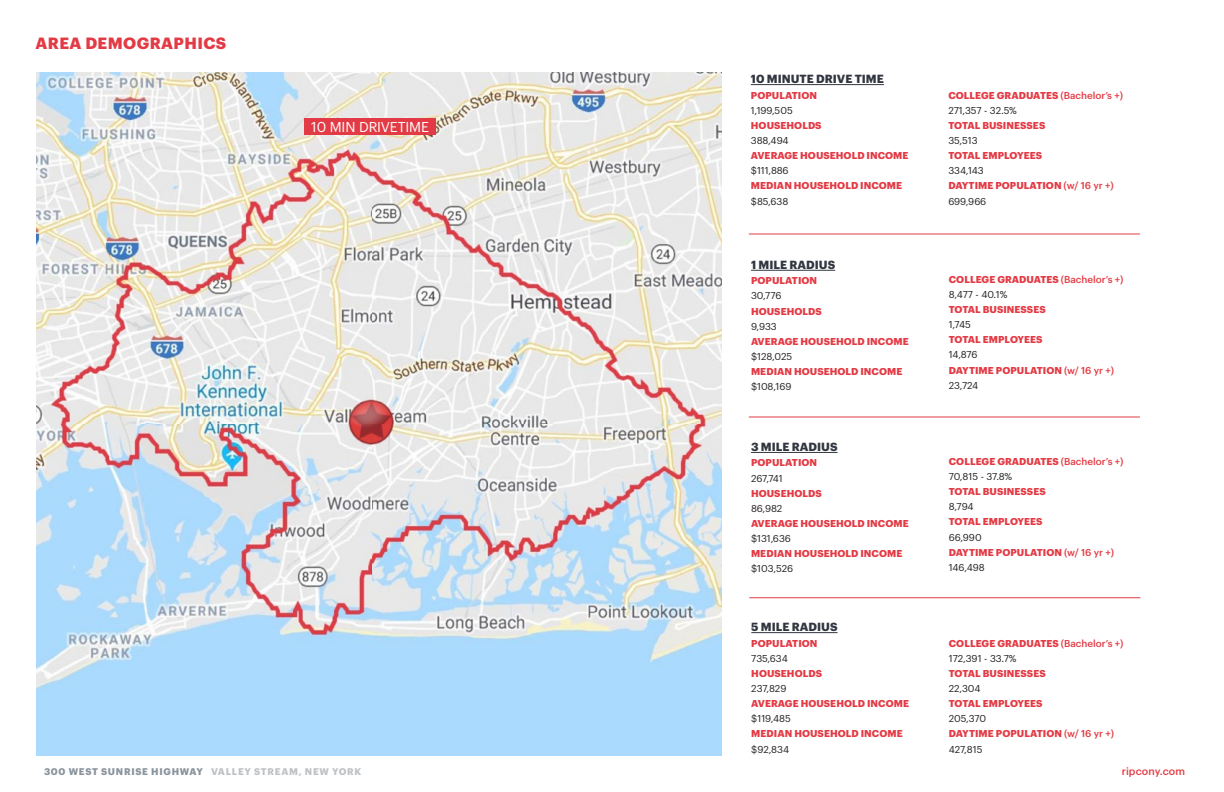
<style>
.page{position:relative;width:1224px;height:792px;background:#fff}
.page>*{position:absolute;margin:0;border:0;box-sizing:border-box;transform-origin:0 0}
.t1{font:700 16px "Graphik";letter-spacing:.025em;color:#e33b45}
.t2{font:14px "Graphik";letter-spacing:-.005em;color:#fff}
.t3{font:700 11.6px "Graphik";color:#323640}
.t4{font:500 10.5px "Graphik";letter-spacing:.01em;color:#e33b45}
.t5{font:700 9.8px/15.1px "Graphik";letter-spacing:.005em;color:#e33b45}
.t6{font:9.8px "Graphik";color:#231f20}
.t7{font:700 9.5px "Graphik";letter-spacing:.075em;color:#8a949d}
.s1{font-weight:500}
.s2{font-weight:400;color:#231f20}
.s3{color:#bfc2c6}
</style>
<div class="page">
<img style="left:36px;top:72px;width:686px;height:683px">
<hr style="left:749px;top:234px;width:391px;height:1px;background:#e33b45">
<hr style="left:751px;top:84px;width:133px;height:1px;background:#323640">
<div style="left:304px;top:118px;width:132px;height:16px;background:#e33b45"></div>
<hr style="left:749px;top:597px;width:391px;height:1px;background:#e33b45">
<hr style="left:751px;top:270px;width:84px;height:1px;background:#323640">
<hr style="left:751px;top:452px;width:87px;height:1px;background:#323640">
<hr style="left:751px;top:632px;width:87px;height:1px;background:#323640">
<hr style="left:749px;top:417px;width:391px;height:1px;background:#e33b45">
<h1 class="t1" style="left:36px;top:31px;width:192px">AREA DEMOGRAPHICS</h1>
<h2 class="t2" style="left:311px;top:116px;width:119px">10 MIN DRIVETIME</h2>
<p class="t3" style="left:751px;top:70px;width:135px">10 MINUTE DRIVE TIME</p>
<p class="t5" style="left:751px;top:87px;width:68px">POPULATION</p>
<p class="t6" style="left:751px;top:103px;width:43px">1,199,505</p>
<p class="t5" style="left:751px;top:117px;width:72px">HOUSEHOLDS</p>
<p class="t6" style="left:751px;top:133px;width:39px">388,494</p>
<p class="t5" style="left:751px;top:147px;width:159px">AVERAGE HOUSEHOLD INCOME</p>
<p class="t6" style="left:751px;top:163px;width:39px">$111,886</p>
<p class="t5" style="left:751px;top:177px;width:153px">MEDIAN HOUSEHOLD INCOME</p>
<p class="t6" style="left:751px;top:194px;width:39px">$85,638</p>
<p class="t3" style="left:751px;top:256px;width:86px">1 MILE RADIUS</p>
<p class="t5" style="left:751px;top:272px;width:68px">POPULATION</p>
<p class="t6" style="left:751px;top:288px;width:32px">30,776</p>
<p class="t5" style="left:751px;top:303px;width:72px">HOUSEHOLDS</p>
<p class="t6" style="left:751px;top:319px;width:27px">9,933</p>
<p class="t5" style="left:751px;top:333px;width:159px">AVERAGE HOUSEHOLD INCOME</p>
<p class="t6" style="left:751px;top:349px;width:43px">$128,025</p>
<p class="t5" style="left:751px;top:363px;width:153px">MEDIAN HOUSEHOLD INCOME</p>
<p class="t6" style="left:751px;top:379px;width:42px">$108,169</p>
<p class="t3" style="left:751px;top:438px;width:88px">3 MILE RADIUS</p>
<p class="t5" style="left:751px;top:454px;width:68px">POPULATION</p>
<p class="t6" style="left:751px;top:471px;width:33px">267,741</p>
<p class="t5" style="left:751px;top:485px;width:72px">HOUSEHOLDS</p>
<p class="t6" style="left:751px;top:501px;width:33px">86,982</p>
<p class="t5" style="left:751px;top:515px;width:159px">AVERAGE HOUSEHOLD INCOME</p>
<p class="t6" style="left:751px;top:531px;width:41px">$131,636</p>
<p class="t5" style="left:751px;top:545px;width:153px">MEDIAN HOUSEHOLD INCOME</p>
<p class="t6" style="left:751px;top:561px;width:44px">$103,526</p>
<p class="t3" style="left:751px;top:618px;width:88px">5 MILE RADIUS</p>
<p class="t5" style="left:751px;top:635px;width:68px">POPULATION</p>
<p class="t6" style="left:751px;top:651px;width:38px">735,634</p>
<p class="t5" style="left:751px;top:665px;width:72px">HOUSEHOLDS</p>
<p class="t6" style="left:751px;top:681px;width:37px">237,829</p>
<p class="t5" style="left:751px;top:695px;width:159px">AVERAGE HOUSEHOLD INCOME</p>
<p class="t6" style="left:751px;top:711px;width:41px">$119,485</p>
<p class="t5" style="left:751px;top:725px;width:153px">MEDIAN HOUSEHOLD INCOME</p>
<p class="t6" style="left:751px;top:742px;width:39px">$92,834</p>
<p class="t5" style="left:948px;top:87px;width:176px">COLLEGE GRADUATES <span class="s1">(Bachelor’s +)<br></span><span class="s2">271,357 - 32.5%</span></p>
<p class="t5" style="left:948px;top:117px;width:98px">TOTAL BUSINESSES</p>
<p class="t6" style="left:948px;top:133px;width:31px">35,513</p>
<p class="t5" style="left:948px;top:147px;width:95px">TOTAL EMPLOYEES</p>
<p class="t5" style="left:948px;top:162px;width:167px"><span class="s2">334,143<br></span>DAYTIME POPULATION <span class="s1">(w/ 16 yr +)<br></span><span class="s2">699,966</span></p>
<p class="t5" style="left:949px;top:271px;width:176px">COLLEGE GRADUATES <span class="s1">(Bachelor’s +)<br></span><span class="s2">8,477 - 40.1%</span></p>
<p class="t5" style="left:949px;top:301px;width:98px">TOTAL BUSINESSES</p>
<p class="t6" style="left:949px;top:317px;width:24px">1,745</p>
<p class="t5" style="left:949px;top:331px;width:95px">TOTAL EMPLOYEES</p>
<p class="t5" style="left:949px;top:346px;width:167px"><span class="s2">14,876<br></span>DAYTIME POPULATION <span class="s1">(w/ 16 yr +)<br></span><span class="s2">23,724</span></p>
<p class="t5" style="left:949px;top:453px;width:176px">COLLEGE GRADUATES <span class="s1">(Bachelor’s +)<br></span><span class="s2">70,815 - 37.8%</span></p>
<p class="t5" style="left:949px;top:483px;width:98px">TOTAL BUSINESSES</p>
<p class="t6" style="left:949px;top:499px;width:26px">8,794</p>
<p class="t5" style="left:949px;top:513px;width:95px">TOTAL EMPLOYEES</p>
<p class="t5" style="left:949px;top:529px;width:167px"><span class="s2">66,990<br></span>DAYTIME POPULATION <span class="s1">(w/ 16 yr +)<br></span><span class="s2">146,498</span></p>
<p class="t5" style="left:949px;top:635px;width:176px">COLLEGE GRADUATES <span class="s1">(Bachelor’s +)<br></span><span class="s2">172,391 - 33.7%</span></p>
<p class="t5" style="left:949px;top:665px;width:98px">TOTAL BUSINESSES</p>
<p class="t6" style="left:949px;top:681px;width:33px">22,304</p>
<p class="t5" style="left:949px;top:695px;width:95px">TOTAL EMPLOYEES</p>
<p class="t5" style="left:949px;top:710px;width:167px"><span class="s2">205,370<br></span>DAYTIME POPULATION <span class="s1">(w/ 16 yr +)<br></span><span class="s2">427,815</span></p>
<p class="t7" style="left:44px;top:765px;width:319px">300 WEST SUNRISE HIGHWAY <span class="s3">VALLEY STREAM, NEW YORK</span></p>
<p class="t4" style="left:1122px;top:763px;width:65px">ripcony.com</p>
</div>
